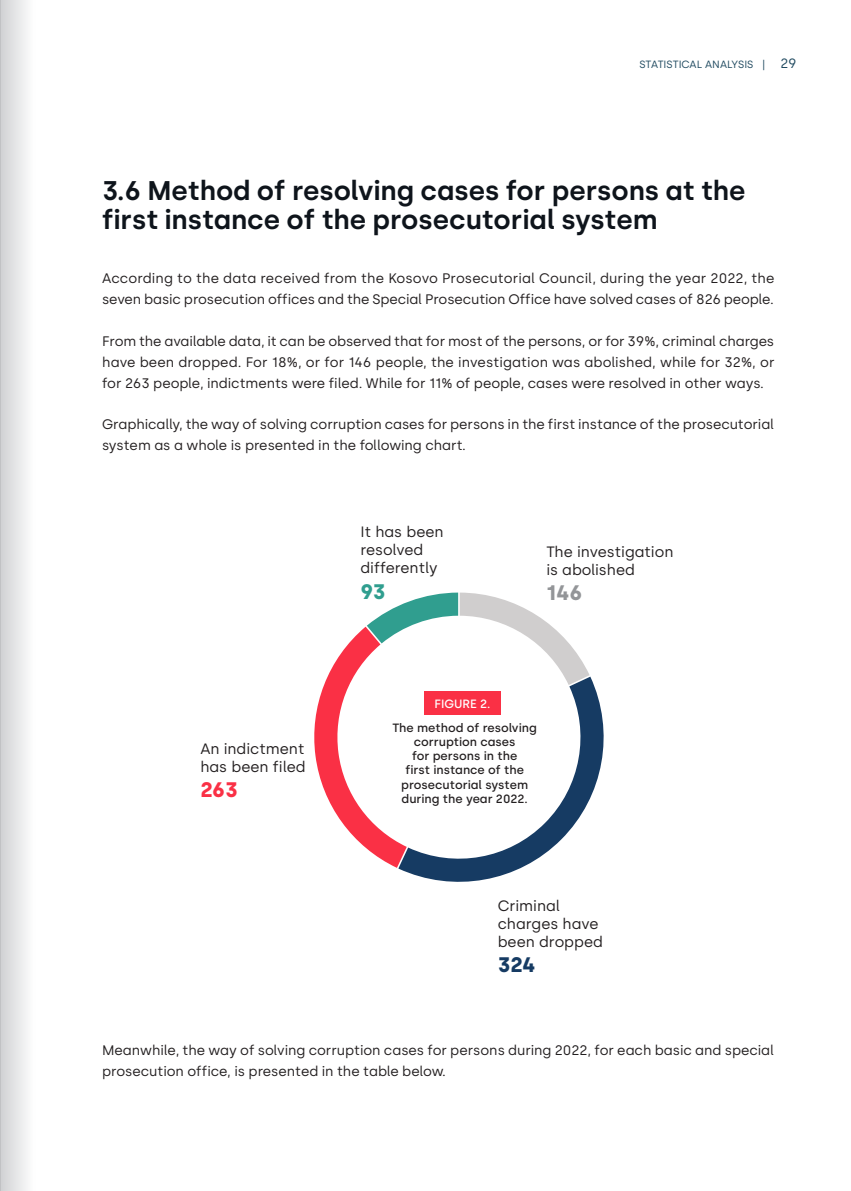
<style>
.page{position:relative;width:851px;height:1191px;background:#fff}
.page>*{position:absolute;margin:0;border:0;box-sizing:border-box;transform-origin:0 0}
.Heading_2{font:600 27px/29.1px "Silka";letter-spacing:-.005em;color:#0e141b}
.t1{font:700 21px "Silka";color:#939598}
.t2{font:700 21px "Silka";color:#fa3045}
.t3{font:700 21px "Silka";color:#163b63}
.t4{font:700 21px "Silka";color:#309e8f}
.t5{font:15px/18px "Silka";color:#231f20}
.t6{font:13.8px/20.9px "Silka";letter-spacing:-.005em;color:#231f20}
.t7{font:500 12px/14.2px "Silka";color:#231f20;text-align:center}
.t8{font:500 12px "Silka";color:#fff}
.t9{font:10.5px "Silka";color:#204a60}
.s1{font-size:13.5px}
</style>
<div class="page">
<svg style="left:398px;top:676px;width:206px;height:206px"></svg>
<svg style="left:314px;top:592px;width:275px;height:276px"></svg>
<div style="left:424px;top:691px;width:76px;height:23px;background:#fa3045"></div>
<div style="left:0;top:0;width:36px;height:1191px;background:linear-gradient(to right,#d0d1d3,#fff)"></div>
<hr style="left:0;top:0;width:1px;height:1191px;background:#bcbdc0">
<p class="t9" style="left:639px;top:58px;width:159px">STATISTICAL ANALYSIS | <span class="s1">29</span></p>
<p class="Heading_2" style="left:102px;top:176px;width:644px">3.6 Method of resolving cases for persons at the first instance of the prosecutorial system</p>
<p class="t6" style="left:102px;top:268px;width:673px">According to the data received from the Kosovo Prosecutorial Council, during the year 2022, the seven basic prosecution offices and the Special Prosecution Office have solved cases of 826 people.</p>
<p class="t6" style="left:102px;top:331px;width:674px;text-align:justify">From the available data, it can be observed that for most of the persons, or for 39%, criminal charges have been dropped. For 18%, or for 146 people, the investigation was abolished, while for 32%, or for 263 people, indictments were filed. While for 11% of people, cases were resolved in other ways.</p>
<p class="t6" style="left:102px;top:414px;width:673px">Graphically, the way of solving corruption cases for persons in the first instance of the prosecutorial system as a whole is presented in the following chart.</p>
<p class="t5" style="left:200px;top:739px;width:107px">An indictment has been filed</p>
<p class="t2" style="left:200px;top:777px;width:39px">263</p>
<p class="t5" style="left:360px;top:523px;width:85px">It has been resolved differently</p>
<p class="t4" style="left:360px;top:579px;width:26px">93</p>
<p class="t5" style="left:546px;top:543px;width:129px">The investigation is abolished</p>
<p class="t1" style="left:546px;top:580px;width:37px">146</p>
<p class="t8" style="left:434px;top:697px;width:57px">FIGURE 2.</p>
<p class="t7" style="left:392px;top:720px;width:146px">The method of resolving corruption cases<br>for persons in the<br>first instance of the prosecutorial system during the year 2022.</p>
<p class="t5" style="left:497px;top:896px;width:107px">Criminal charges have been dropped</p>
<p class="t3" style="left:497px;top:952px;width:39px">324</p>
<p class="t6" style="left:102px;top:1040px;width:673px">Meanwhile, the way of solving corruption cases for persons during 2022, for each basic and special prosecution office, is presented in the table below.</p>
</div>
